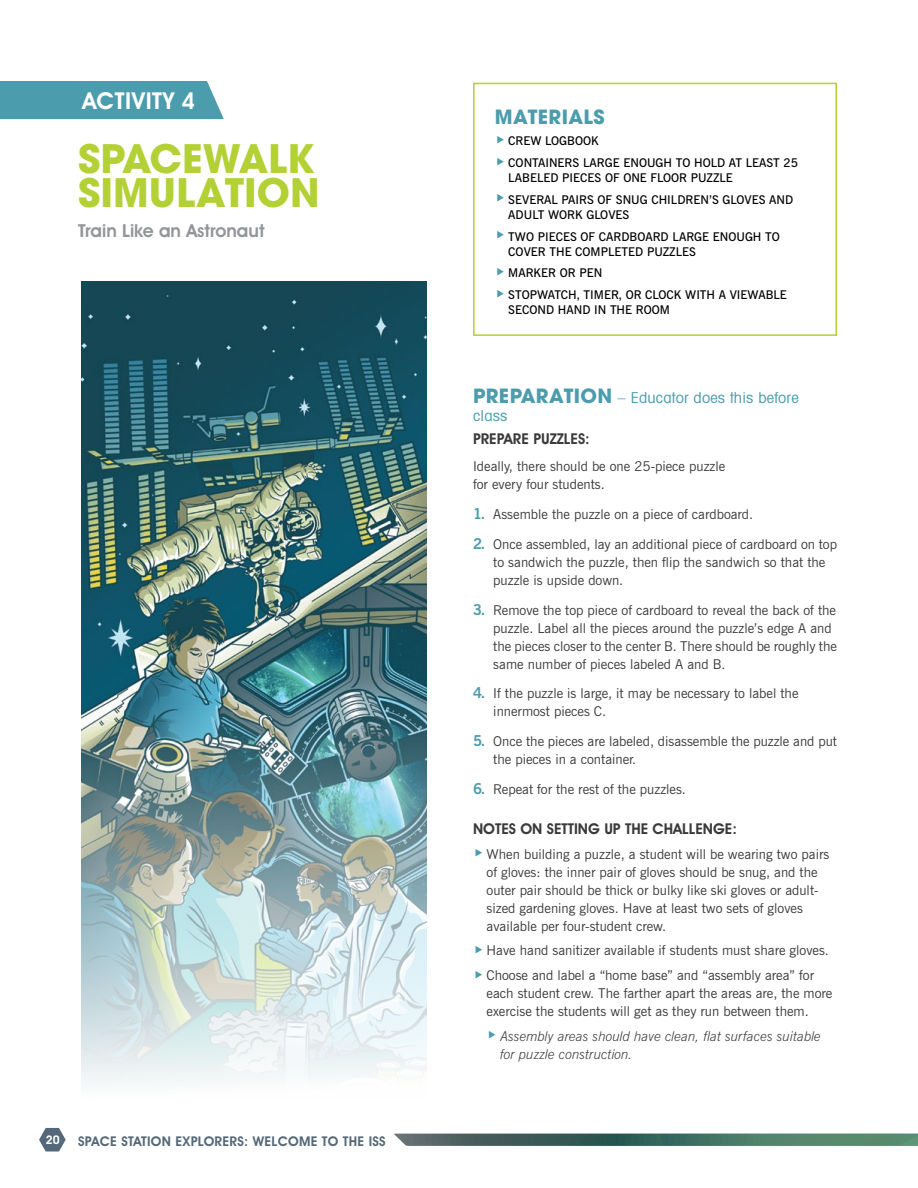
<style>
.page{position:relative;width:918px;height:1188px;background:#fff}
.page>*{position:absolute;margin:0;border:0;box-sizing:border-box;transform-origin:0 0}
.t1{font:700 39px/33.8px "ITC Avant Garde Pro";color:#b3d035}
.t2{font:600 23.4px "Avant Garde IT Cby BT";letter-spacing:.025em;color:#fff}
.t3{font:700 19.5px "ITC Avant Garde Pro";letter-spacing:.02em;color:#4b9cad}
.t4{font:600 18px "Avant Garde IT Cby BT";color:#939598}
.t5{font:600 15px "Avant Garde IT Cby BT";color:#3a3a3a}
.t6{font:condensed 15px/18px "Avant Garde";letter-spacing:.01em;color:#4b9cad;scale:1.1 1}
.t7{font:13.5px/18px "News Gothic BT";color:#3a3a3a}
.t8{font:italic 300 13.5px/18px "News Gothic BT";color:#3a3a3a}
.t9{font:600 13.5px "Avant Garde IT Cby BT";letter-spacing:.02em;color:#556978}
.t10{font:600 12px/21.8px "News Gothic BT";color:#000101}
.t11{font:600 12px "Avant Garde IT Cby BT";color:#fff}
.s1{font-family:"ITC Avant Garde Pro";font-weight:700;font-stretch:normal;font-size:19.5px}
.s2{font-weight:700;font-size:15px;color:#4b9cad}
</style>
<div class="page">
<svg style="left:394px;top:1134px;width:524px;height:12px;background:#4a7165"></svg>
<div style="left:0;top:81px;width:224px;height:38px;background:#4b9cad"></div>
<svg style="left:39px;top:1128px;width:27px;height:24px"></svg>
<div style="left:473px;top:83px;width:364px;height:253px;border:2px solid #b3d035"></div>
<img style="left:81px;top:281px;width:346px;height:803px">
<h2 class="t2" style="left:82px;top:87px;width:114px">ACTIVITY 4</h2>
<h1 class="t1" style="left:78px;top:141px;width:243px">SPACEWALK<br>SIMULATION</h1>
<h3 class="t4" style="left:78px;top:220px;width:188px">Train Like an Astronaut</h3>
<p class="t11" style="left:46px;top:1133px;width:15px">20</p>
<p class="t9" style="left:78px;top:1133px;width:309px">SPACE STATION EXPLORERS: WELCOME TO THE ISS</p>
<h3 class="t3" style="left:495px;top:103px;width:111px">MATERIALS</h3>
<p class="t10" style="left:508px;top:130px;width:291px">CREW LOGBOOK<br>CONTAINERS LARGE ENOUGH TO HOLD AT LEAST 25</p>
<p class="t10" style="left:508px;top:167px;width:286px">LABELED PIECES OF ONE FLOOR PUZZLE<br>SEVERAL PAIRS OF SNUG CHILDREN’S GLOVES AND</p>
<p class="t10" style="left:508px;top:204px;width:273px">ADULT WORK GLOVES<br>TWO PIECES OF CARDBOARD LARGE ENOUGH TO</p>
<p class="t10" style="left:508px;top:240px;width:280px">COVER THE COMPLETED PUZZLES<br>MARKER OR PEN<br>STOPWATCH, TIMER, OR CLOCK WITH A VIEWABLE</p>
<p class="t10" style="left:508px;top:299px;width:163px">SECOND HAND IN THE ROOM</p>
<p class="t6" style="left:473px;top:388px;width:298px"><span class="s1">PREPARATION</span> – Educator does this before class</p>
<p class="t5" style="left:473px;top:430px;width:118px">PREPARE PUZZLES:</p>
<p class="t7" style="left:473px;top:457px;width:254px">Ideally, there should be one 25-piece puzzle for every four students.</p>
<p class="t7" style="left:473px;top:505px;width:282px"><span class="s2">1.</span> Assemble the puzzle on a piece of cardboard.</p>
<p class="t7" style="left:493px;top:535px;width:345px;text-indent:-20px"><span class="s2">2.</span> Once assembled, lay an additional piece of cardboard on top to sandwich the puzzle, then flip the sandwich so that the puzzle is upside down.</p>
<p class="t7" style="left:493px;top:601px;width:345px;text-indent:-20px"><span class="s2">3.</span> Remove the top piece of cardboard to reveal the back of the puzzle. Label all the pieces around the puzzle’s edge A and the pieces closer to the center B. There should be roughly the same number of pieces labeled A and B.</p>
<p class="t7" style="left:493px;top:684px;width:307px;text-indent:-20px"><span class="s2">4.</span> If the puzzle is large, it may be necessary to label the innermost pieces C.</p>
<p class="t7" style="left:493px;top:732px;width:345px;text-indent:-20px"><span class="s2">5.</span> Once the pieces are labeled, disassemble the puzzle and put the pieces in a container.</p>
<p class="t7" style="left:473px;top:780px;width:214px"><span class="s2">6.</span> Repeat for the rest of the puzzles.</p>
<p class="t5" style="left:473px;top:820px;width:265px">NOTES ON SETTING UP THE CHALLENGE:</p>
<p class="t7" style="left:487px;top:845px;width:344px">When building a puzzle, a student will be wearing two pairs of gloves: the inner pair of gloves should be snug, and the outer pair should be thick or bulky like ski gloves or adult&shy;sized gardening gloves. Have at least two sets of gloves available per four-student crew.</p>
<p class="t7" style="left:487px;top:938px;width:344px;line-height:24.8px">Have hand sanitizer available if students must share gloves.<br>Choose and label a “home base” and “assembly area” for</p>
<p class="t7" style="left:487px;top:984px;width:347px">each student crew. The farther apart the areas are, the more exercise the students will get as they run between them.</p>
<p class="t8" style="left:500px;top:1027px;width:322px">Assembly areas should have clean, flat surfaces suitable for puzzle construction.</p>
</div>
